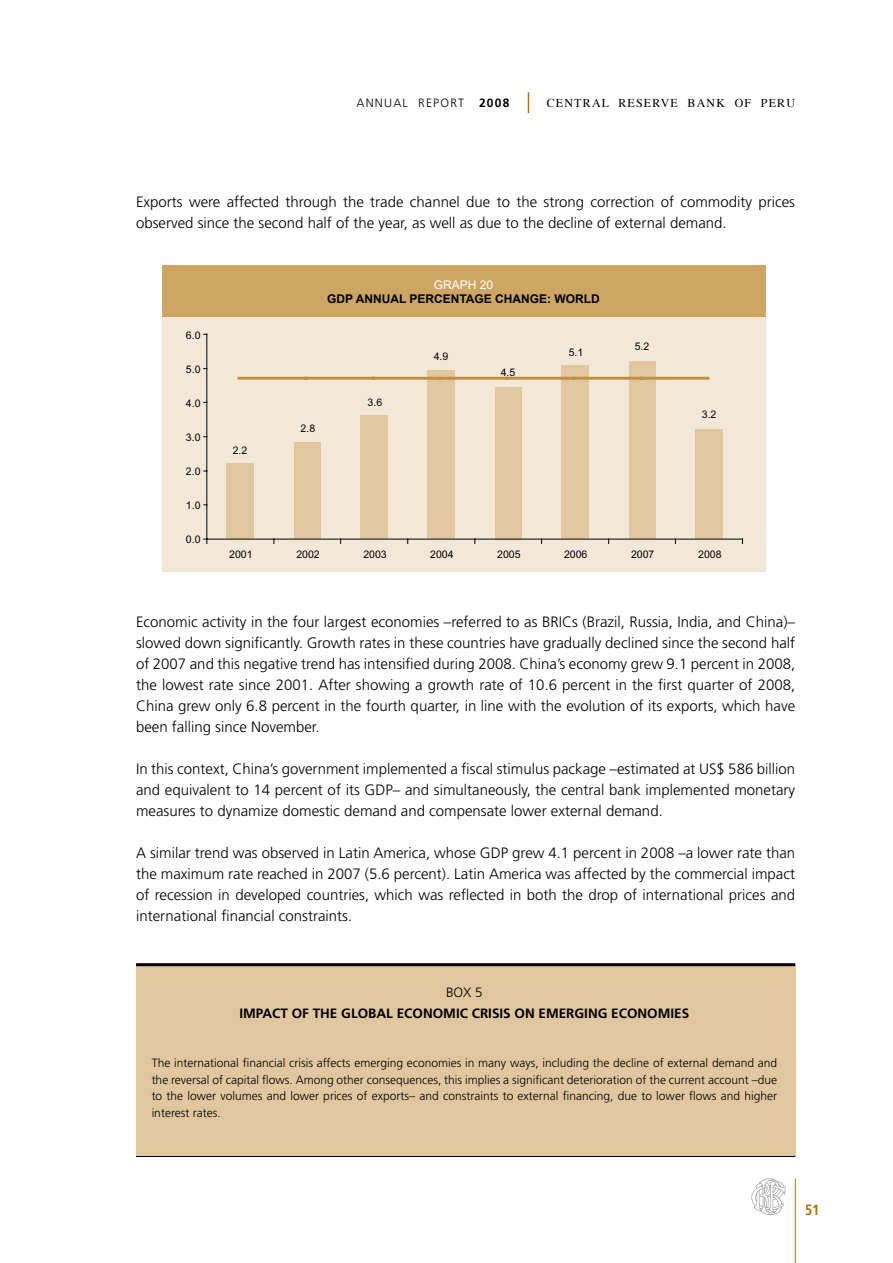
<style>
.page{position:relative;width:893px;height:1263px;background:#fff}
.page>*{position:absolute;margin:0;border:0;box-sizing:border-box;transform-origin:0 0}
.t1{font:300 15px/21px "Frutiger";color:#000;text-align:justify}
.t2{font:700 14.85px "Frutiger";color:#b2740e;scale:.88 1}
.t3{font:700 13.5px "Frutiger";color:#000}
.t4{font:300 13.5px "Frutiger";color:#000}
.t5{font:300 12px/16.5px "Frutiger";color:#000;text-align:justify}
.t6{font:700 12px "Arial";color:#000}
.t7{font:12px "Times";letter-spacing:.1em;color:#000}
.t8{font:300 12px "Frutiger";letter-spacing:.1em;color:#000}
.t9{font:12px "Arial";color:#fff}
.t10{font:10.5px "Arial";color:#000}
.s1{font-weight:700}
</style>
<div class="page">
<hr style="left:795px;top:1179px;width:1px;height:84px;background:#b2740e">
<svg style="left:751px;top:1178px;width:35px;height:38px"></svg>
<svg style="left:528px;top:92px;width:1px;height:21px"></svg>
<div style="left:162px;top:316px;width:603px;height:255px;background:#f3e8d8"></div>
<div style="left:162px;top:265px;width:603px;height:51px;background:#cda664"></div>
<div style="left:227px;top:463px;width:27px;height:76px;background:#e0c79f"></div>
<div style="left:294px;top:443px;width:27px;height:96px;background:#e0c79f"></div>
<div style="left:361px;top:415px;width:27px;height:124px;background:#e0c79f"></div>
<div style="left:428px;top:371px;width:27px;height:168px;background:#e0c79f"></div>
<div style="left:495px;top:387px;width:27px;height:152px;background:#e0c79f"></div>
<div style="left:562px;top:365px;width:27px;height:174px;background:#e0c79f"></div>
<div style="left:629px;top:361px;width:26px;height:178px;background:#e0c79f"></div>
<div style="left:695px;top:430px;width:27px;height:109px;background:#e0c79f"></div>
<hr style="left:207px;top:334px;width:1px;height:205px;background:#000">
<hr style="left:207px;top:539px;width:535px;height:1px;background:#000">
<hr style="left:239px;top:377px;width:67px;height:3px;background:#c1903e">
<hr style="left:306px;top:377px;width:67px;height:3px;background:#c1903e">
<hr style="left:373px;top:377px;width:67px;height:3px;background:#c1903e">
<hr style="left:440px;top:377px;width:67px;height:3px;background:#c1903e">
<hr style="left:507px;top:377px;width:67px;height:3px;background:#c1903e">
<hr style="left:574px;top:377px;width:67px;height:3px;background:#c1903e">
<hr style="left:641px;top:377px;width:67px;height:3px;background:#c1903e">
<div style="left:136px;top:964px;width:659px;height:192px;background:#e0c79f"></div>
<hr style="left:136px;top:963px;width:659px;height:3px;background:#000">
<hr style="left:136px;top:1156px;width:659px;height:1px;background:#000">
<p class="t8" style="left:357px;top:96px;width:154px">ANNUAL REPORT <span class="s1">2008</span></p>
<p class="t7" style="left:547px;top:92px;width:250px">CENTRAL RESERVE BANK OF PERU</p>
<p class="t1" style="left:136px;top:192px;width:660px">Exports were affected through the trade channel due to the strong correction of commodity prices observed since the second half of the year, as well as due to the decline of external demand.</p>
<p class="t10" style="left:186px;top:329px;width:16px">6.0</p>
<p class="t10" style="left:186px;top:363px;width:16px">5.0</p>
<p class="t10" style="left:186px;top:397px;width:16px">4.0</p>
<p class="t10" style="left:186px;top:431px;width:16px">3.0</p>
<p class="t10" style="left:186px;top:466px;width:16px">2.0</p>
<p class="t10" style="left:186px;top:499px;width:16px">1.0</p>
<p class="t10" style="left:186px;top:534px;width:16px">0.0</p>
<p class="t10" style="left:233px;top:444px;width:16px">2.2</p>
<p class="t9" style="left:434px;top:278px;width:61px">Graph 20</p>
<p class="t6" style="left:327px;top:292px;width:274px">GDP ANNUAL PERCENTAGE CHANGE: WORLD</p>
<p class="t10" style="left:301px;top:422px;width:16px">2.8</p>
<p class="t10" style="left:368px;top:396px;width:16px">3.6</p>
<p class="t10" style="left:434px;top:350px;width:16px">4.9</p>
<p class="t10" style="left:501px;top:366px;width:16px">4.5</p>
<p class="t10" style="left:569px;top:346px;width:16px">5.1</p>
<p class="t10" style="left:635px;top:340px;width:16px">5.2</p>
<p class="t10" style="left:702px;top:408px;width:16px">3.2</p>
<p class="t10" style="left:229px;top:548px;width:25px">2001</p>
<p class="t10" style="left:296px;top:548px;width:25px">2002</p>
<p class="t10" style="left:363px;top:548px;width:25px">2003</p>
<p class="t10" style="left:430px;top:548px;width:25px">2004</p>
<p class="t10" style="left:497px;top:548px;width:25px">2005</p>
<p class="t10" style="left:564px;top:548px;width:25px">2006</p>
<p class="t10" style="left:631px;top:548px;width:25px">2007</p>
<p class="t10" style="left:698px;top:548px;width:25px">2008</p>
<p class="t1" style="left:136px;top:612px;width:661px">Economic activity in the four largest economies –referred to as BRICs (Brazil, Russia, India, and China)– slowed down significantly. Growth rates in these countries have gradually declined since the second half of 2007 and this negative trend has intensified during 2008. China’s economy grew 9.1 percent in 2008, the lowest rate since 2001. After showing a growth rate of 10.6 percent in the first quarter of 2008, China grew only 6.8 percent in the fourth quarter, in line with the evolution of its exports, which have been falling since November.</p>
<p class="t1" style="left:136px;top:759px;width:661px">In this context, China’s government implemented a fiscal stimulus package –estimated at US$ 586 billion and equivalent to 14 percent of its GDP– and simultaneously, the central bank implemented monetary measures to dynamize domestic demand and compensate lower external demand.</p>
<p class="t1" style="left:136px;top:843px;width:661px">A similar trend was observed in Latin America, whose GDP grew 4.1 percent in 2008 –a lower rate than the maximum rate reached in 2007 (5.6 percent). Latin America was affected by the commercial impact of recession in developed countries, which was reflected in both the drop of international prices and international financial constraints.</p>
<p class="t4" style="left:446px;top:985px;width:38px">Box 5</p>
<p class="t3" style="left:239px;top:1005px;width:451px">IMPACT OF THE GLOBAL ECONOMIC CRISIS ON EMERGING ECONOMIES</p>
<p class="t5" style="left:152px;top:1055px;width:627px">The international financial crisis affects emerging economies in many ways, including the decline of external demand and the reversal of capital flows. Among other consequences, this implies a significant deterioration of the current account –due to the lower volumes and lower prices of exports– and constraints to external financing, due to lower flows and higher interest rates.</p>
<p class="t2" style="left:805px;top:1201px;width:18px">51</p>
</div>
